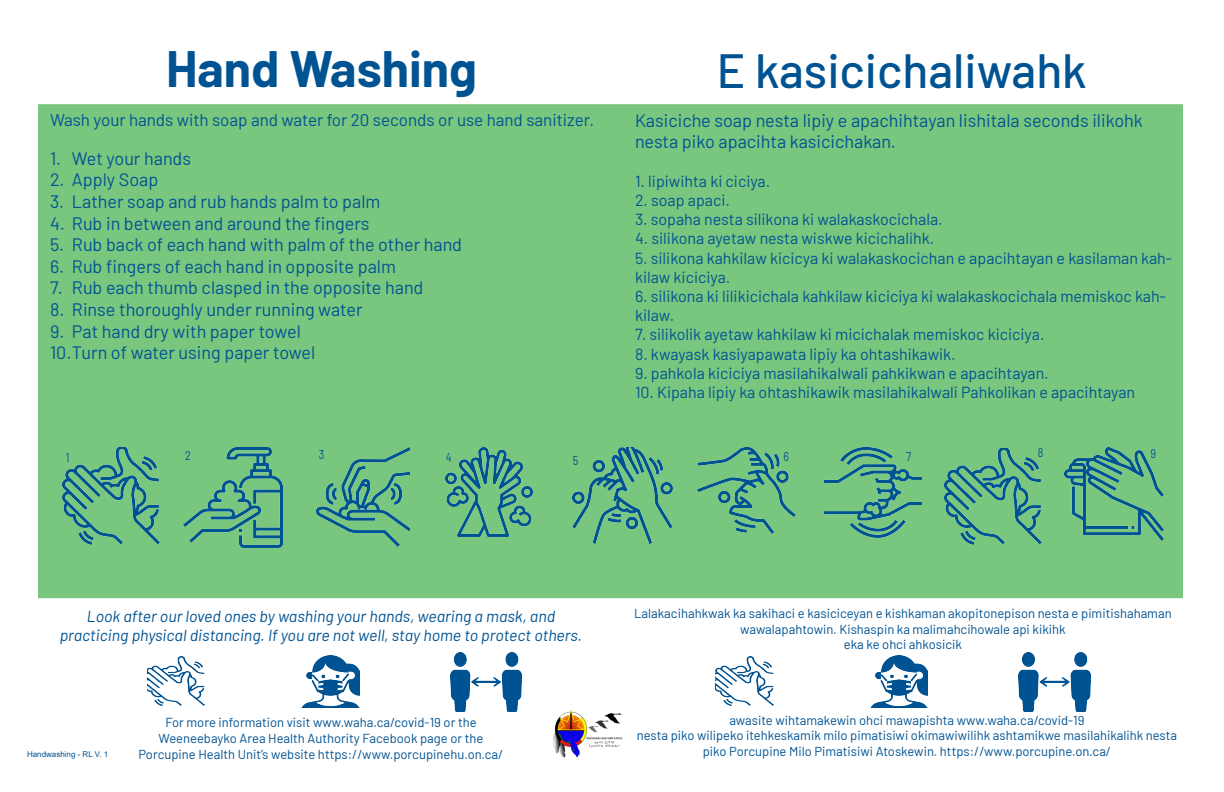
<style>
.page{position:relative;width:1224px;height:792px;background:#fff}
.page>*{position:absolute;margin:0;border:0;box-sizing:border-box;transform-origin:0 0}
.t1{font:700 50px "Barlow";color:#005392}
.t2{font:500 48px "Barlow";color:#005392}
.t3{font:18px/21.6px "Barlow";color:#005392}
.t4{font:17px "Barlow";color:#005392}
.t5{font:16px/19.2px "Barlow";color:#005392}
.t6{font:italic 16px/19.2px "Barlow";color:#005392;text-align:center}
.t7{font:13px/15.6px "Barlow";color:#005392;text-align:center}
.t8{font:12.8px "Barlow";color:#005392;scale:.84 1}
.t9{font:8px "Arial";color:#005392}
</style>
<div class="page">
<div style="left:33px;top:99px;width:1155px;height:504px;background:#79c67f;border:5px solid #fff"></div>
<img style="left:553px;top:709px;width:70px;height:49px">
<img style="left:445px;top:448px;width:88px;height:89px">
<img style="left:572px;top:447px;width:101px;height:97px">
<img style="left:697px;top:447px;width:98px;height:87px">
<img style="left:824px;top:447px;width:97px;height:91px">
<img style="left:62px;top:448px;width:97px;height:96px">
<img style="left:317px;top:448px;width:93px;height:99px">
<img style="left:184px;top:448px;width:99px;height:100px">
<img style="left:945px;top:448px;width:96px;height:97px">
<img style="left:302px;top:655px;width:57px;height:53px">
<img style="left:147px;top:657px;width:58px;height:49px">
<img style="left:450px;top:653px;width:72px;height:58px">
<img style="left:870px;top:655px;width:58px;height:53px">
<img style="left:716px;top:657px;width:57px;height:49px">
<img style="left:1019px;top:653px;width:71px;height:58px">
<img style="left:1064px;top:448px;width:100px;height:93px">
<p class="t1" style="left:166px;top:32px;width:312px">Hand Washing</p>
<p class="t4" style="left:50px;top:108px;width:546px">Wash your hands with soap and water for 20 seconds or use hand sanitizer.</p>
<p class="t3" style="left:50px;top:146px;width:143px">1. Wet your hands</p>
<p class="t3" style="left:50px;top:168px;width:110px">2. Apply Soap</p>
<p class="t3" style="left:50px;top:189px;width:332px">3. Lather soap and rub hands palm to palm</p>
<p class="t3" style="left:50px;top:211px;width:321px">4. Rub in between and around the fingers</p>
<p class="t3" style="left:50px;top:233px;width:414px">5. Rub back of each hand with palm of the other hand</p>
<p class="t3" style="left:50px;top:254px;width:347px">6. Rub fingers of each hand in opposite palm</p>
<p class="t3" style="left:50px;top:276px;width:375px">7. Rub each thumb clasped in the opposite hand</p>
<p class="t3" style="left:50px;top:297px;width:314px">8. Rinse thoroughly under running water</p>
<p class="t3" style="left:50px;top:319px;width:252px">9. Pat hand dry with paper towel</p>
<p class="t3" style="left:50px;top:341px;width:267px">10. Turn of water using paper towel</p>
<p class="t2" style="left:717px;top:35px;width:371px">E kasicichaliwahk</p>
<p class="t3" style="left:635px;top:108px;width:509px">Kasiciche soap nesta lipiy e apachihtayan lishitala seconds ilikohk nesta piko apacihta kasicichakan.</p>
<p class="t5" style="left:635px;top:170px;width:137px">1. lipiwihta ki ciciya.</p>
<p class="t5" style="left:635px;top:189px;width:96px">2. soap apaci.</p>
<p class="t5" style="left:635px;top:209px;width:309px">3. sopaha nesta silikona ki walakaskocichala.</p>
<p class="t5" style="left:635px;top:228px;width:301px">4. silikona ayetaw nesta wiskwe kicichalihk.</p>
<p class="t5" style="left:635px;top:247px;width:539px">5. silikona kahkilaw kicicya ki walakaskocichan e apacihtayan e kasilaman kah&shy;kilaw kiciciya.</p>
<p class="t5" style="left:635px;top:285px;width:532px">6. silikona ki lilikicichala kahkilaw kiciciya ki walakaskocichala memiskoc kah&shy;kilaw.</p>
<p class="t5" style="left:635px;top:324px;width:411px">7. silikolik ayetaw kahkilaw ki micichalak memiskoc kiciciya.</p>
<p class="t5" style="left:635px;top:343px;width:322px">8. kwayask kasiyapawata lipiy ka ohtashikawik.</p>
<p class="t5" style="left:635px;top:362px;width:415px">9. pahkola kiciciya masilahikalwali pahkikwan e apacihtayan.</p>
<p class="t5" style="left:635px;top:381px;width:502px">10. Kipaha lipiy ka ohtashikawik masilahikalwali Pahkolikan e apacihtayan</p>
<p class="t8" style="left:573px;top:451px;width:8px">5</p>
<p class="t8" style="left:906px;top:447px;width:8px">7</p>
<p class="t8" style="left:1038px;top:443px;width:8px">8</p>
<p class="t8" style="left:1150px;top:444px;width:8px">9</p>
<p class="t8" style="left:66px;top:448px;width:6px">1</p>
<p class="t8" style="left:185px;top:446px;width:8px">2</p>
<p class="t8" style="left:319px;top:445px;width:8px">3</p>
<p class="t8" style="left:446px;top:449px;width:9px">4</p>
<p class="t8" style="left:783px;top:447px;width:8px">6</p>
<p class="t6" style="left:60px;top:605px;width:524px">Look after our loved ones by washing your hands, wearing a mask, and practicing physical distancing. If you are not well, stay home to protect others.</p>
<p class="t9" style="left:27px;top:748px;width:83px">Handwashing - RL V. 1</p>
<p class="t7" style="left:165px;top:714px;width:313px">For more information visit www.waha.ca/covid-19 or the</p>
<p class="t7" style="left:159px;top:729px;width:326px">Weeneebayko Area Health Authority Facebook page or the</p>
<p class="t7" style="left:139px;top:745px;width:366px">Porcupine Health Unit’s website https://www.porcupinehu.on.ca/</p>
<p class="t7" style="left:634px;top:605px;width:539px">Lalakacihahkwak ka sakihaci e kasiciceyan e kishkaman akopitonepison nesta e pimitishahaman wawalapahtowin. Kishaspin ka malimahcihowale api kikihk</p>
<p class="t7" style="left:844px;top:636px;width:120px">eka ke ohci ahkosicik</p>
<p class="t7" style="left:729px;top:711px;width:357px">awasite wihtamakewin ohci mawapishta www.waha.ca/covid-19</p>
<p class="t7" style="left:637px;top:727px;width:542px">nesta piko wilipeko itehkeskamik milo pimatisiwi okimawiwilihk ashtamikwe masilahikalihk nesta piko Porcupine Milo Pimatisiwi Atoskewin. https://www.porcupine.on.ca/</p>
</div>
